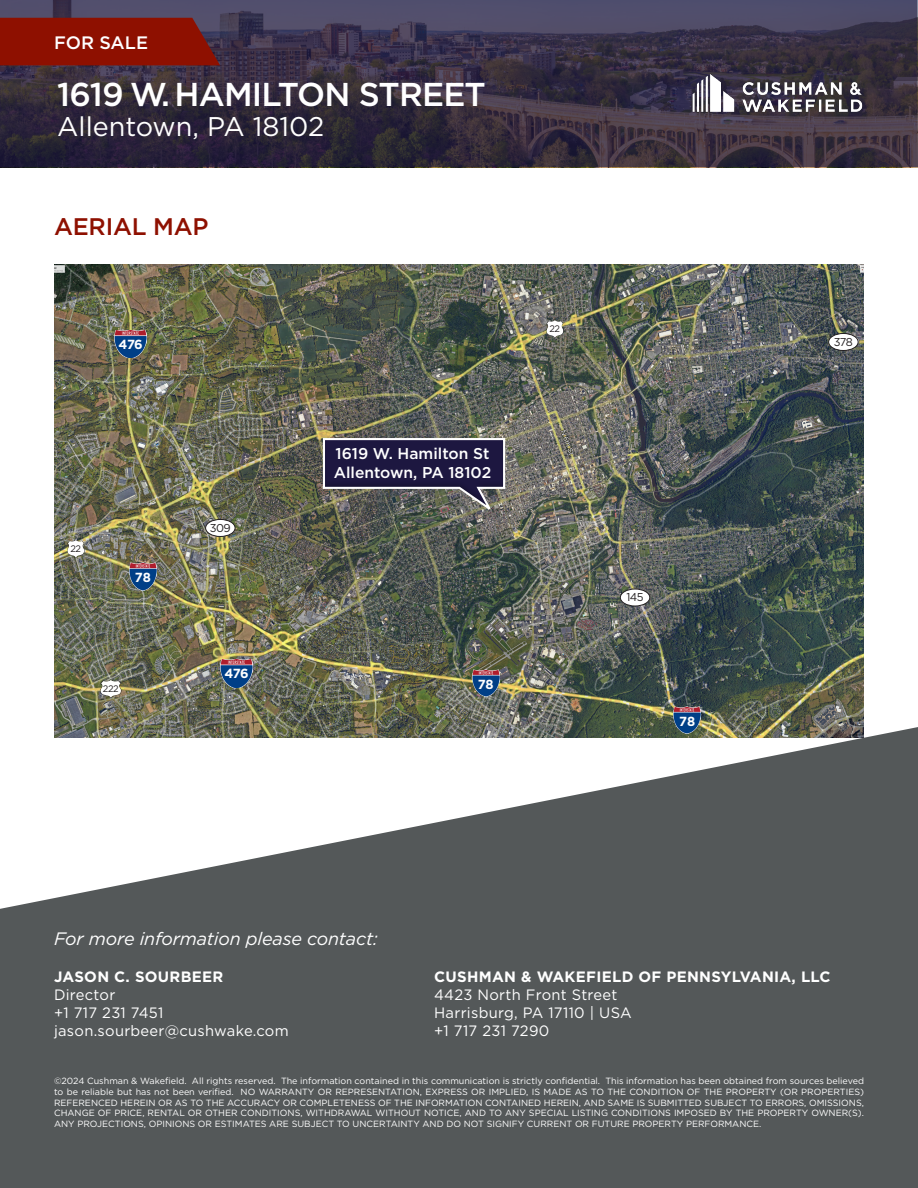
<style>
.page{position:relative;width:918px;height:1188px;background:#fff}
.page>*{position:absolute;margin:0;border:0;box-sizing:border-box;transform-origin:0 0}
.t1{font:500 33px "Gotham";letter-spacing:-.025em;color:#fff}
.t2{font:27px "Gotham";color:#fff}
.t3{font:500 24px "Gotham";letter-spacing:-.01em;color:#8e1000}
.t4{font:italic 18px "Gotham";letter-spacing:-.01em;color:#fff}
.t5{font:500 18px "Gotham";color:#fff}
.t6{font:500 15.6px/19.2px "Gotham";color:#fff}
.Broker_Phone_and_eMail_Text{font:15px "Gotham";letter-spacing:.02em;color:#fff}
.Broker_Name_and_Title_Text{font:700 15px "Gotham";letter-spacing:.02em;color:#fff}
.Broker_Phone_and_eMail_Text-2{font:700 13.2px "Gotham";letter-spacing:-.03em;color:#fff}
.Broker_Phone_and_eMail_Text-3{font:11.4px "Gotham";letter-spacing:-.05em;color:#231f20}
.Broker_Phone_and_eMail_Text-4{font:9.45px "Gotham";letter-spacing:-.05em;color:#231f20}
.t7{font:9px/10.8px "Gotham";color:#fff;text-align:justify}
</style>
<div class="page">
<svg style="left:0;top:0;width:918px;height:167px;background:#3a3346"></svg>
<div style="left:0;top:18px;width:220px;height:47px;background:#8e1000"></div>
<img style="left:692px;top:69px;width:182px;height:50px">
<div style="left:0;top:983px;width:918px;height:205px;background:#545859"></div>
<svg style="left:0;top:727px;width:918px;height:256px;fill:#545859"></svg>
<img style="left:54px;top:265px;width:810px;height:472px">
<svg style="left:322px;top:437px;width:184px;height:78px;background:#454157"></svg>
<img style="left:472px;top:670px;width:27px;height:27px">
<img style="left:674px;top:706px;width:27px;height:28px">
<img style="left:130px;top:563px;width:26px;height:27px">
<div style="left:206px;top:519px;width:29px;height:17px;background:#fff;border-radius:50%"></div>
<div style="left:205px;top:519px;width:30px;height:18px;border:1px solid #231f20;border-radius:50%"></div>
<div style="left:620px;top:589px;width:30px;height:17px;background:#fff;border-radius:50%"></div>
<div style="left:620px;top:589px;width:30px;height:17px;border:1px solid #231f20;border-radius:50%"></div>
<div style="left:829px;top:333px;width:29px;height:17px;background:#fff;border-radius:50%"></div>
<div style="left:828px;top:333px;width:31px;height:18px;border:1px solid #231f20;border-radius:50%"></div>
<img style="left:220px;top:660px;width:32px;height:27px">
<img style="left:114px;top:330px;width:32px;height:28px">
<svg style="left:67px;top:540px;width:18px;height:18px"></svg>
<svg style="left:546px;top:320px;width:18px;height:18px"></svg>
<svg style="left:100px;top:680px;width:22px;height:18px"></svg>
<h3 class="t5" style="left:54px;top:31px;width:96px">FOR SALE</h3>
<h1 class="t1" style="left:57px;top:72px;width:430px">1619 W. HAMILTON STREET</h1>
<h2 class="t2" style="left:57px;top:109px;width:269px">Allentown, PA 18102</h2>
<p class="t3" style="left:54px;top:211px;width:156px">AERIAL MAP</p>
<p class="Broker_Phone_and_eMail_Text-2" style="left:119px;top:335px;width:26px">476</p>
<p class="Broker_Phone_and_eMail_Text-4" style="left:71px;top:542px;width:12px">22</p>
<p class="Broker_Phone_and_eMail_Text-2" style="left:135px;top:569px;width:17px">78</p>
<p class="Broker_Phone_and_eMail_Text-4" style="left:103px;top:682px;width:17px">222</p>
<p class="Broker_Phone_and_eMail_Text-3" style="left:210px;top:521px;width:22px">309</p>
<p class="Broker_Phone_and_eMail_Text-2" style="left:224px;top:665px;width:26px">476</p>
<p class="t6" style="left:334px;top:444px;width:159px">1619 W. Hamilton St<br>Allentown, PA 18102</p>
<p class="Broker_Phone_and_eMail_Text-4" style="left:550px;top:323px;width:12px">22</p>
<p class="Broker_Phone_and_eMail_Text-2" style="left:478px;top:675px;width:17px">78</p>
<p class="Broker_Phone_and_eMail_Text-3" style="left:626px;top:590px;width:19px">145</p>
<p class="Broker_Phone_and_eMail_Text-2" style="left:679px;top:712px;width:17px">78</p>
<p class="t4" style="left:54px;top:927px;width:325px">For more information please contact:</p>
<p class="Broker_Phone_and_eMail_Text-3" style="left:834px;top:335px;width:21px">378</p>
<p class="Broker_Name_and_Title_Text" style="left:54px;top:966px;width:171px">JASON C. SOURBEER</p>
<p class="Broker_Phone_and_eMail_Text" style="left:54px;top:985px;width:63px">Director</p>
<p class="Broker_Phone_and_eMail_Text" style="left:54px;top:1003px;width:111px">+1 717 231 7451</p>
<p class="Broker_Phone_and_eMail_Text" style="left:54px;top:1021px;width:236px">jason.sourbeer@cushwake.com</p>
<p class="Broker_Name_and_Title_Text" style="left:434px;top:966px;width:398px">CUSHMAN &amp; WAKEFIELD OF PENNSYLVANIA, LLC</p>
<p class="Broker_Phone_and_eMail_Text" style="left:434px;top:985px;width:185px">4423 North Front Street</p>
<p class="Broker_Phone_and_eMail_Text" style="left:434px;top:1003px;width:199px">Harrisburg, PA 17110 | USA</p>
<p class="Broker_Phone_and_eMail_Text" style="left:434px;top:1021px;width:117px">+1 717 231 7290</p>
<p class="t7" style="left:54px;top:1075px;width:812px">©2024 Cushman &amp; Wakefield. All rights reserved. The information contained in this communication is strictly confidential. This information has been obtained from sources believed to be reliable but has not been verified. NO WARRANTY OR REPRESENTATION, EXPRESS OR IMPLIED, IS MADE AS TO THE CONDITION OF THE PROPERTY (OR PROPERTIES)<br>REFERENCED HEREIN OR AS TO THE ACCURACY OR COMPLETENESS OF THE INFORMATION CONTAINED HEREIN, AND SAME IS SUBMITTED SUBJECT TO ERRORS, OMISSIONS, CHANGE OF PRICE, RENTAL OR OTHER CONDITIONS, WITHDRAWAL WITHOUT NOTICE, AND TO ANY SPECIAL LISTING CONDITIONS IMPOSED BY THE PROPERTY OWNER(S).<br>ANY PROJECTIONS, OPINIONS OR ESTIMATES ARE SUBJECT TO UNCERTAINTY AND DO NOT SIGNIFY CURRENT OR FUTURE PROPERTY PERFORMANCE.</p>
</div>
